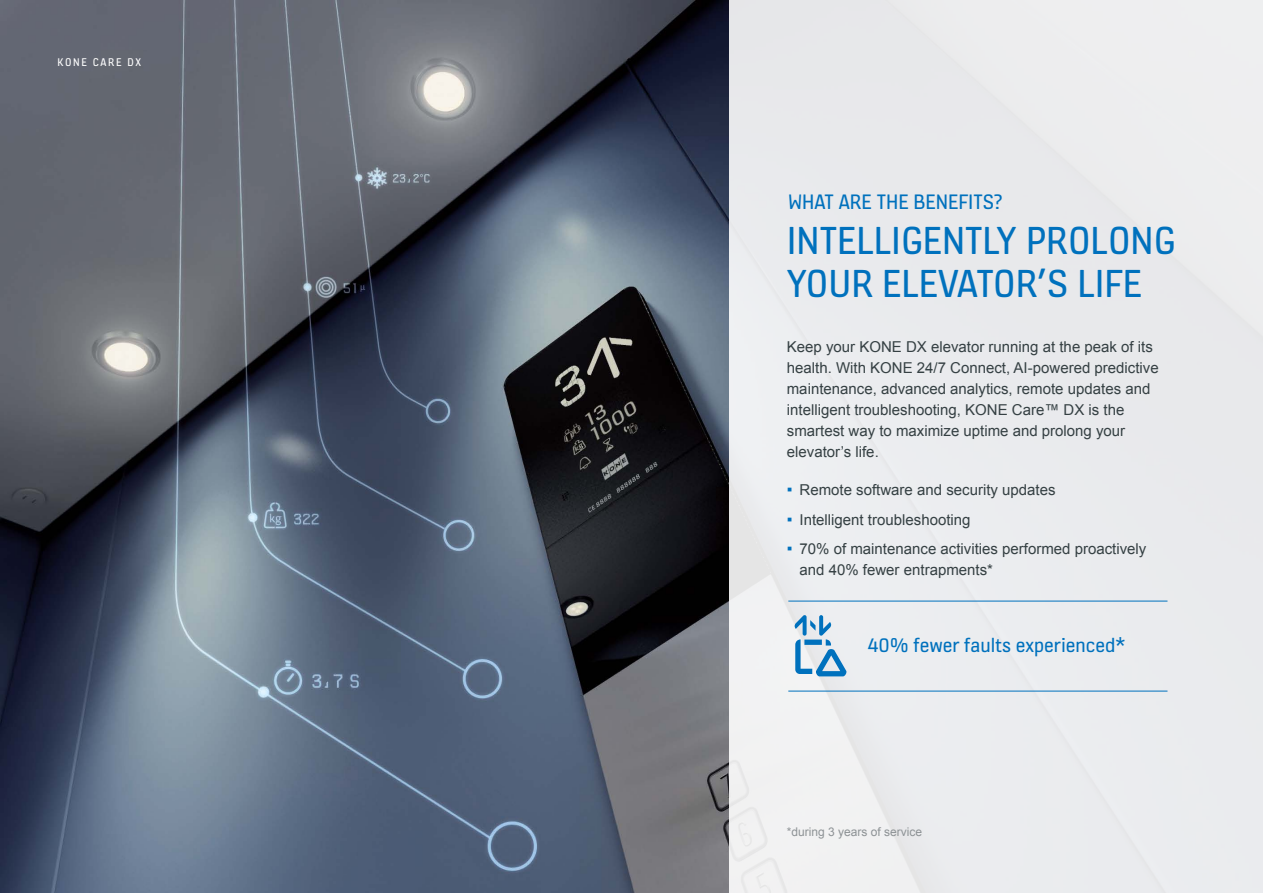
<style>
.page{position:relative;width:1263px;height:893px;background:#fff}
.page>*{position:absolute;margin:0;border:0;box-sizing:border-box;transform-origin:0 0}
.t1{font:42px/43.5px "KONE Information v 13";color:#0071bd}
.t2{font:22.5px "KONE Information v 13";color:#0071bd}
.t3{font:21px "KONE Information v 13";color:#0071bd}
.t4{font:15px/21px "Arial";color:#354043}
.t5{font:12px "Arial";color:#8d9295}
.t6{font:12px "KONE Information v 13";letter-spacing:.14em;color:#fff}
.s1{font-size:16.5px;color:#0071bd}
</style>
<div class="page">
<img style="left:0;top:0;width:729px;height:893px">
<div style="left:729px;top:0;width:534px;height:893px;background:#eaecee"></div>
<hr style="left:788px;top:601px;width:379px;height:1px;background:#0071bd">
<hr style="left:788px;top:691px;width:379px;height:1px;background:#0071bd">
<svg style="left:795px;top:615px;width:51px;height:61px"></svg>
<p class="t6" style="left:58px;top:54px;width:85px">KONE CARE DX</p>
<h2 class="t2" style="left:788px;top:187px;width:215px">WHAT ARE THE BENEFITS?</h2>
<h1 class="t1" style="left:787px;top:216px;width:390px">INTELLIGENTLY PROLONG<br>YOUR ELEVATOR’S LIFE</h1>
<p class="t4" style="left:787px;top:337px;width:373px">Keep your KONE DX elevator running at the peak of its health. With KONE 24/7 Connect, AI-powered predictive maintenance, advanced analytics, remote updates and intelligent troubleshooting, KONE Care™ DX is the smartest way to maximize uptime and prolong your elevator’s life.</p>
<p class="t4" style="left:787px;top:480px;width:270px"><span class="s1">▪</span> Remote software and security updates</p>
<p class="t4" style="left:787px;top:509px;width:185px"><span class="s1">▪</span> Intelligent troubleshooting</p>
<p class="t4" style="left:799px;top:539px;width:348px;text-indent:-13px"><span class="s1">▪</span> 70% of maintenance activities performed proactively and 40% fewer entrapments*</p>
<h3 class="t3" style="left:867px;top:631px;width:259px">40% fewer faults experienced*</h3>
<p class="t5" style="left:787px;top:824px;width:137px">*during 3 years of service</p>
</div>
